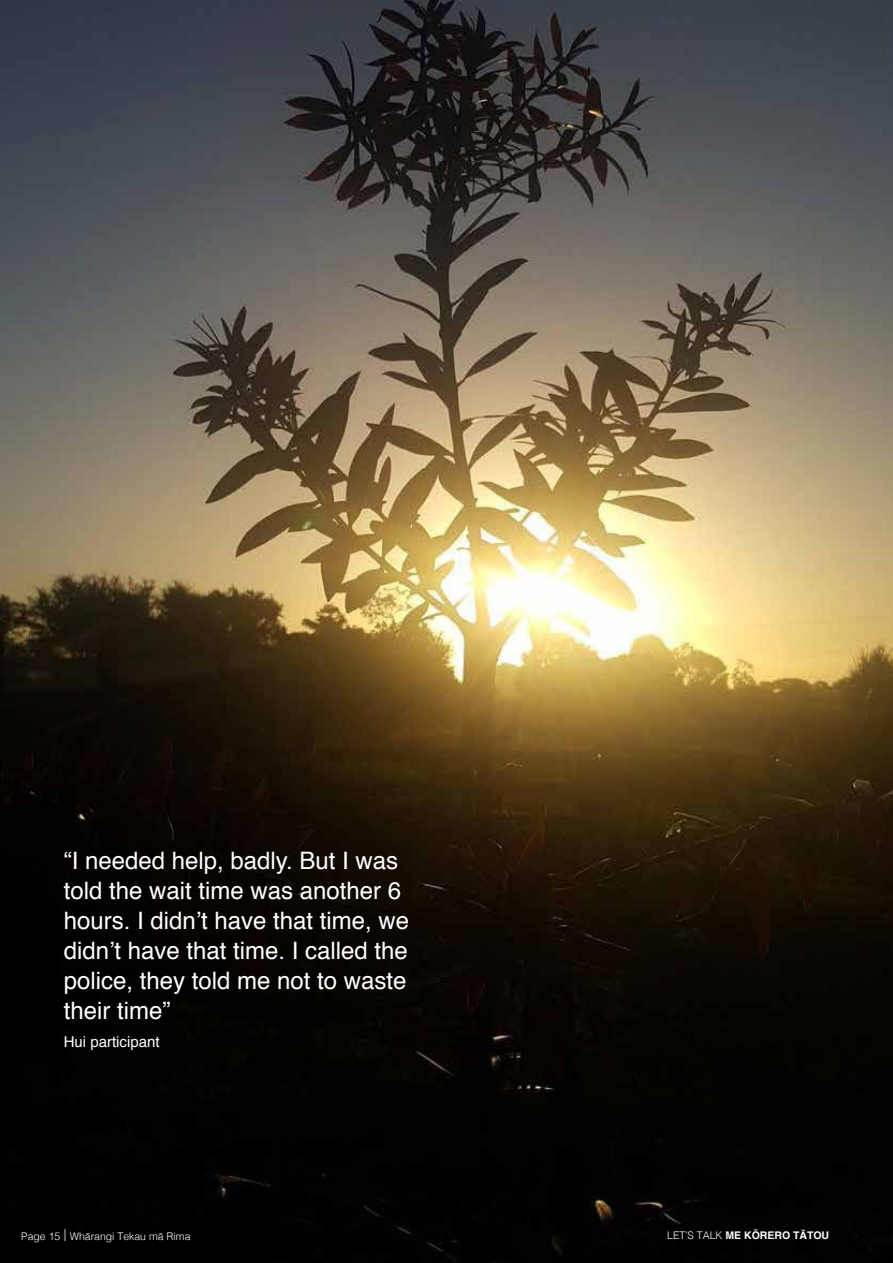
<style>
.page{position:relative;width:893px;height:1263px;background:#fff}
.page>*{position:absolute;margin:0;border:0;box-sizing:border-box;transform-origin:0 0}
.t1{font:24px/30px "Helvetica";color:#fff}
.t2{font:15px "Helvetica";color:#fff}
.t3{font:300 10.5px "Helvetica";color:#fff}
.t4{font:700 10.5px "Helvetica";color:#fff}
.s1{font-size:12px}
.s2{font-weight:300}
</style>
<div class="page">
<img style="left:0;top:0;width:893px;height:1263px">
<hr style="left:892px;top:85px;width:1px;height:238px;background:#e9f6f5">
<p class="t1" style="left:64px;top:846px;width:347px">“I needed help, badly. But I was told the wait time was another 6 hours. I didn’t have that time, we didn’t have that time. I called the police, they told me not to waste their time”</p>
<p class="t2" style="left:64px;top:1030px;width:97px">Hui participant</p>
<p class="t3" style="left:21px;top:1227px;width:171px">Page 15 <span class="s1">|</span> Whārangi Tekau mā Rima</p>
<p class="t4" style="left:667px;top:1227px;width:164px"><span class="s2">LET’S TALK</span> ME KŌRERO TĀTOU</p>
</div>
